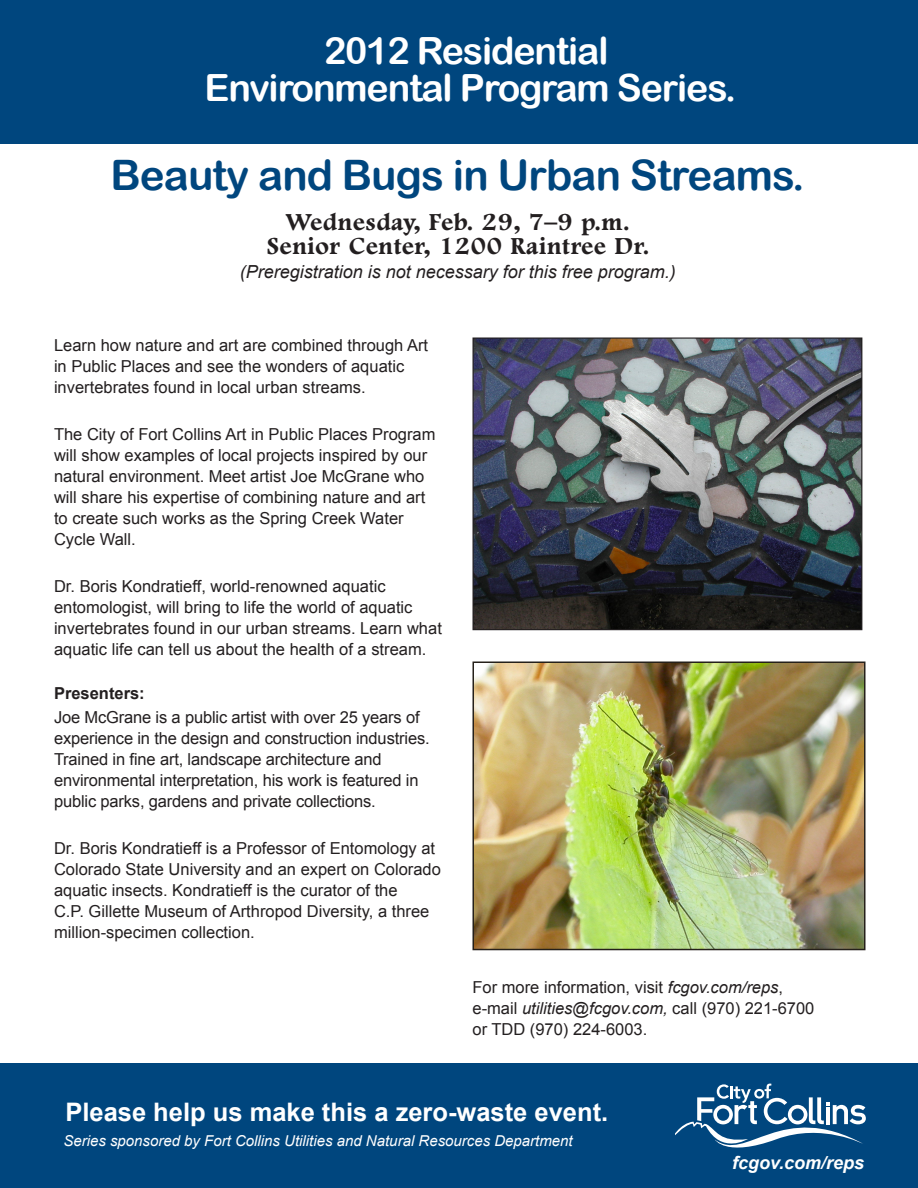
<style>
.page{position:relative;width:918px;height:1188px;background:#fff}
.page>*{position:absolute;margin:0;border:0;box-sizing:border-box;transform-origin:0 0}
.t1{font:42px "Arial Rounded MT Bold";letter-spacing:-.02em;color:#00467e}
.t2{font:37.5px/37.5px "Arial Rounded MT Bold";letter-spacing:-.03em;color:#fff;text-align:center}
.t3{font:700 25.5px "Footlight MT Std";color:#231f20}
.t4{font:700 25.5px "Arial";color:#fff}
.t5{font:italic 18px "Arial";color:#231f20}
.t6{font:italic 700 18px "Arial";color:#fff}
.t7{font:16.5px/21px "Arial";color:#231f20}
.t8{font:700 16.5px "Arial";color:#231f20}
.t9{font:italic 15px "Arial";color:#fff}
.s1{font-style:italic}
</style>
<div class="page">
<div style="left:0;top:1064px;width:918px;height:124px;background:#00467e"></div>
<div style="left:0;top:0;width:918px;height:143px;background:#00467e"></div>
<svg style="left:676px;top:1084px;width:190px;height:64px"></svg>
<img style="left:474px;top:340px;width:386px;height:288px">
<div style="left:472px;top:338px;width:390px;height:292px;border:1px solid #231f20"></div>
<img style="left:475px;top:665px;width:388px;height:282px">
<div style="left:472px;top:662px;width:394px;height:288px;border:2px solid #25201a"></div>
<p class="t2" style="left:205px;top:31px;width:533px">2012 Residential<br>Environmental Program Series.</p>
<p class="t1" style="left:111px;top:150px;width:696px">Beauty and Bugs in Urban Streams.</p>
<p class="t3" style="left:286px;top:208px;width:346px">Wednesday, Feb. 29, 7–9 p.m.</p>
<p class="t3" style="left:266px;top:232px;width:385px">Senior Center, 1200 Raintree Dr.</p>
<p class="t5" style="left:240px;top:260px;width:438px">(Preregistration is not necessary for this free program.)</p>
<p class="t7" style="left:54px;top:335px;width:376px">Learn how nature and art are combined through Art in Public Places and see the wonders of aquatic invertebrates found in local urban streams.</p>
<p class="t7" style="left:54px;top:424px;width:383px">The City of Fort Collins Art in Public Places Program will show examples of local projects inspired by our natural environment. Meet artist Joe McGrane who will share his expertise of combining nature and art</p>
<p class="t7" style="left:54px;top:508px;width:351px">to create such works as the Spring Creek Water<br>Cycle Wall.</p>
<p class="t7" style="left:54px;top:576px;width:389px">Dr. Boris Kondratieff, world-renowned aquatic entomologist, will bring to life the world of aquatic invertebrates found in our urban streams. Learn what aquatic life can tell us about the health of a stream.</p>
<p class="t8" style="left:54px;top:683px;width:92px">Presenters:</p>
<p class="t7" style="left:54px;top:707px;width:377px">Joe McGrane is a public artist with over 25 years of experience in the design and construction industries.<br>Trained in fine art, landscape architecture and environmental interpretation, his work is featured in public parks, gardens and private collections.</p>
<p class="t7" style="left:54px;top:837px;width:389px">Dr. Boris Kondratieff is a Professor of Entomology at Colorado State University and an expert on Colorado aquatic insects. Kondratieff is the curator of the<br>C.P. Gillette Museum of Arthropod Diversity, a three million-specimen collection.</p>
<p class="t7" style="left:472px;top:977px;width:343px">For more information, visit <span class="s1">fcgov.com/reps</span>, e-mail <span class="s1">utilities@fcgov.com,</span> call (970) 221-6700 or TDD (970) 224-6003.</p>
<p class="t4" style="left:65px;top:1096px;width:544px">Please help us make this a zero-waste event.</p>
<p class="t9" style="left:63px;top:1131px;width:511px">Series sponsored by Fort Collins Utilities and Natural Resources Department</p>
<p class="t6" style="left:732px;top:1151px;width:134px">fcgov.com/reps</p>
</div>
